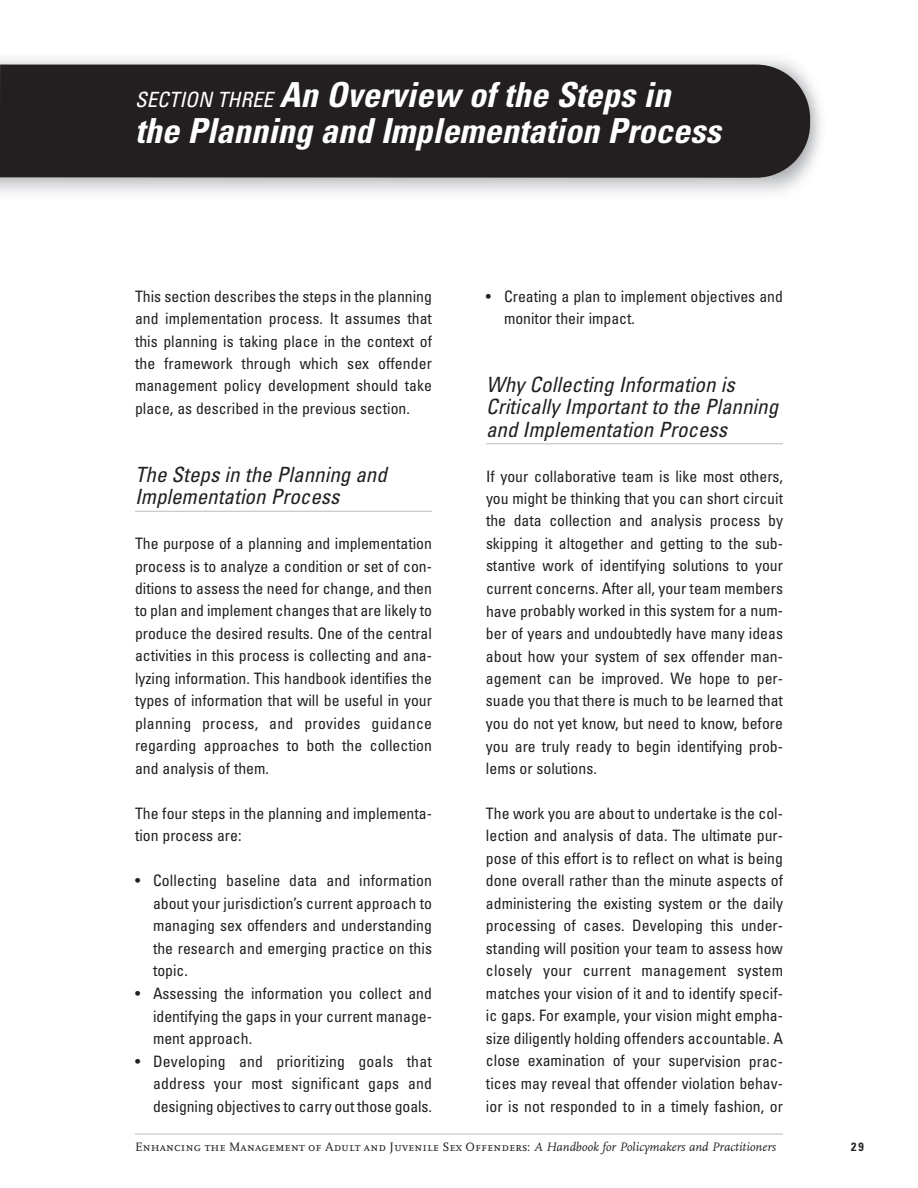
<style>
.page{position:relative;width:918px;height:1188px;background:#fff}
.page>*{position:absolute;margin:0;border:0;box-sizing:border-box;transform-origin:0 0}
.t1{font:italic 700 condensed 34.5px/36px "Univers";color:#fff}
.t2{font:italic condensed 21px/22.5px "Univers";color:#231f20}
.t3{font:condensed 15.75px/22.5px "Univers";color:#231f20;text-align:justify}
.t4{font:12.75px "Scala Caps";color:#231f20}
.t5{font:700 condensed 12px "Univers";color:#231f20}
.s1{font-weight:400;font-size:21px}
.s2{font-family:"Scala";font-style:italic}
</style>
<div class="page">
<hr style="left:135px;top:1134px;width:648px;height:1px;background:#bcbdc0">
<div style="left:0;top:65px;width:810px;height:113px;background:#231f20"></div>
<hr style="left:135px;top:511px;width:297px;height:1px;background:#bcbdc0">
<hr style="left:486px;top:443px;width:297px;height:1px;background:#bcbdc0">
<h1 class="t1" style="left:135px;top:80px;width:587px"><span class="s1">SECTION THREE</span> An Overview of the Steps in the Planning and Implementation Process</h1>
<p class="t3" style="left:504px;top:286px;width:280px;text-indent:-18px">• Creating a plan to implement objectives and monitor their impact.</p>
<p class="t3" style="left:135px;top:286px;width:299px">This section describes the steps in the planning and implementation process. It assumes that this planning is taking place in the context of the framework through which sex offender management policy development should take place, as described in the previous section.</p>
<h2 class="t2" style="left:486px;top:375px;width:294px">Why Collecting Information is<br>Critically Important to the Planning and Implementation Process</h2>
<p class="t3" style="left:486px;top:466px;width:299px">If your collaborative team is like most others, you might be thinking that you can short circuit the data collection and analysis process by skipping it altogether and getting to the sub&shy;stantive work of identifying solutions to your current concerns. After all, your team members have probably worked in this system for a num&shy;ber of years and undoubtedly have many ideas about how your system of sex offender man&shy;agement can be improved. We hope to per&shy;suade you that there is much to be learned that you do not yet know, but need to know, before you are truly ready to begin identifying prob&shy;lems or solutions.</p>
<p class="t3" style="left:486px;top:803px;width:299px">The work you are about to undertake is the col&shy;lection and analysis of data. The ultimate pur&shy;pose of this effort is to reflect on what is being done overall rather than the minute aspects of administering the existing system or the daily processing of cases. Developing this under&shy;standing will position your team to assess how closely your current management system matches your vision of it and to identify specif&shy;ic gaps. For example, your vision might empha&shy;size diligently holding offenders accountable. A close examination of your supervision prac&shy;tices may reveal that offender violation behav&shy;ior is not responded to in a timely fashion, or</p>
<p class="t4" style="left:135px;top:1140px;width:643px">Enhancing the Management of Adult and Juvenile Sex Offenders: <span class="s2">A Handbook for Policymakers and Practitioners</span></p>
<h2 class="t2" style="left:135px;top:465px;width:253px">The Steps in the Planning and<br>Implementation Process</h2>
<p class="t3" style="left:135px;top:533px;width:299px">The purpose of a planning and implementation process is to analyze a condition or set of con&shy;ditions to assess the need for change, and then to plan and implement changes that are likely to produce the desired results. One of the central activities in this process is collecting and ana&shy;lyzing information. This handbook identifies the types of information that will be useful in your planning process, and provides guidance regarding approaches to both the collection and analysis of them.</p>
<p class="t3" style="left:135px;top:803px;width:299px">The four steps in the planning and implementa&shy;tion process are:</p>
<p class="t3" style="left:153px;top:871px;width:281px;text-indent:-18px">• Collecting baseline data and information about your jurisdiction’s current approach to managing sex offenders and understanding the research and emerging practice on this topic.</p>
<p class="t3" style="left:153px;top:983px;width:280px;text-indent:-18px">• Assessing the information you collect and identifying the gaps in your current manage&shy;ment approach.</p>
<p class="t3" style="left:153px;top:1051px;width:281px;text-indent:-18px">• Developing and prioritizing goals that address your most significant gaps and designing objectives to carry out those goals.</p>
<p class="t5" style="left:851px;top:1142px;width:14px">29</p>
</div>
